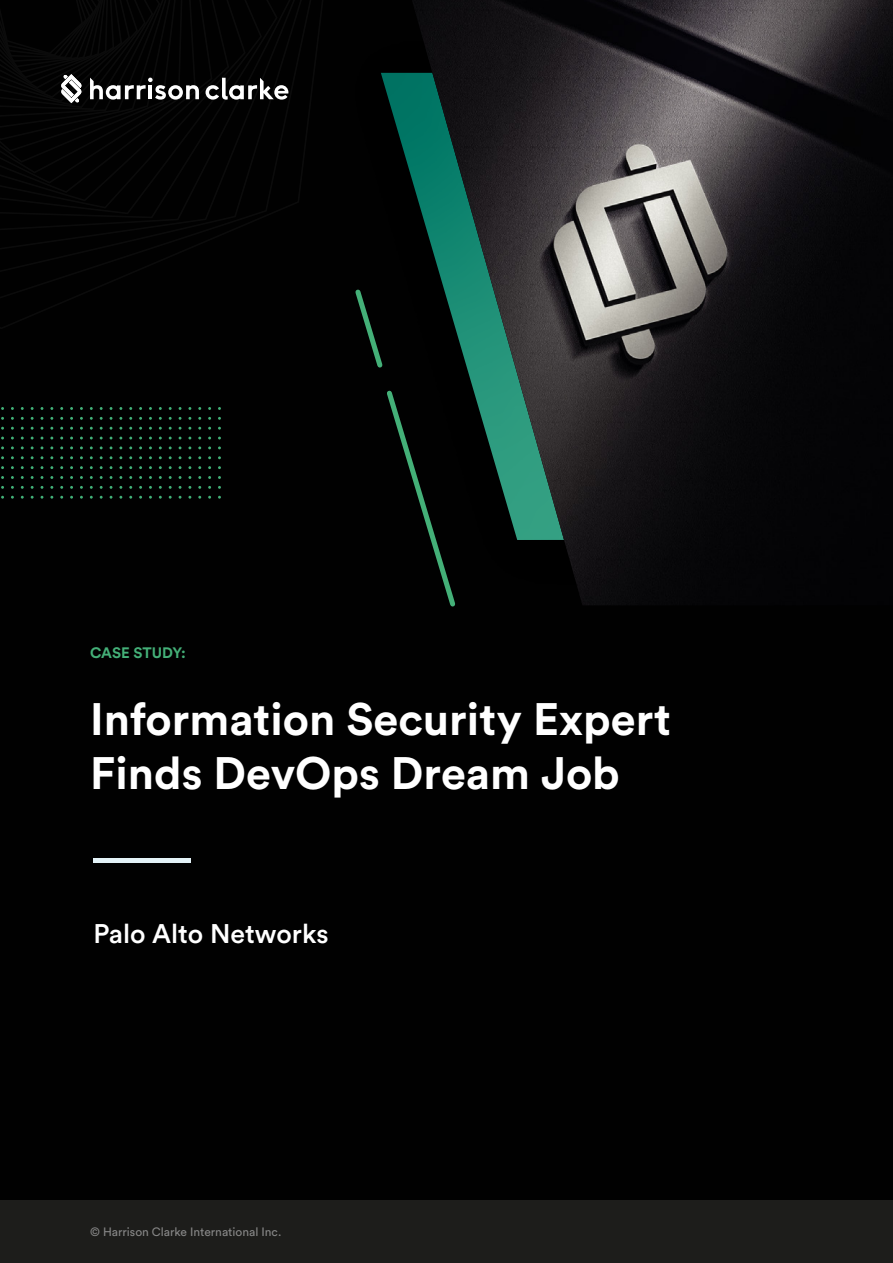
<style>
.page{position:relative;width:893px;height:1263px;background:#010101}
.page>*{position:absolute;margin:0;border:0;box-sizing:border-box;transform-origin:0 0}
.t1{font:700 45px/54px "Circular Std";color:#fff}
.t2{font:500 26.7px "Circular Std";color:#fff}
.t3{font:700 15px "Circular Std";color:#44b078}
.t4{font:12px "Circular Std";color:#878787}
</style>
<div class="page">
<div style="left:0;top:1201px;width:893px;height:62px;background:#1d1d1b"></div>
<svg style="left:381px;top:73px;width:31px;height:404px"></svg>
<svg style="left:71px;top:77px;width:218px;height:27px"></svg>
<svg style="left:61px;top:74px;width:21px;height:29px"></svg>
<hr style="left:93px;top:858px;width:98px;height:4px;background:#e4f3f8">
<img style="left:412px;top:0;width:481px;height:605px">
<p class="t3" style="left:90px;top:643px;width:97px">CASE STUDY:</p>
<p class="t1" style="left:90px;top:691px;width:582px">Information Security Expert<br>Finds DevOps Dream Job</p>
<p class="t2" style="left:93px;top:916px;width:237px">Palo Alto Networks</p>
<p class="t4" style="left:90px;top:1224px;width:193px">© Harrison Clarke International Inc.</p>
</div>
